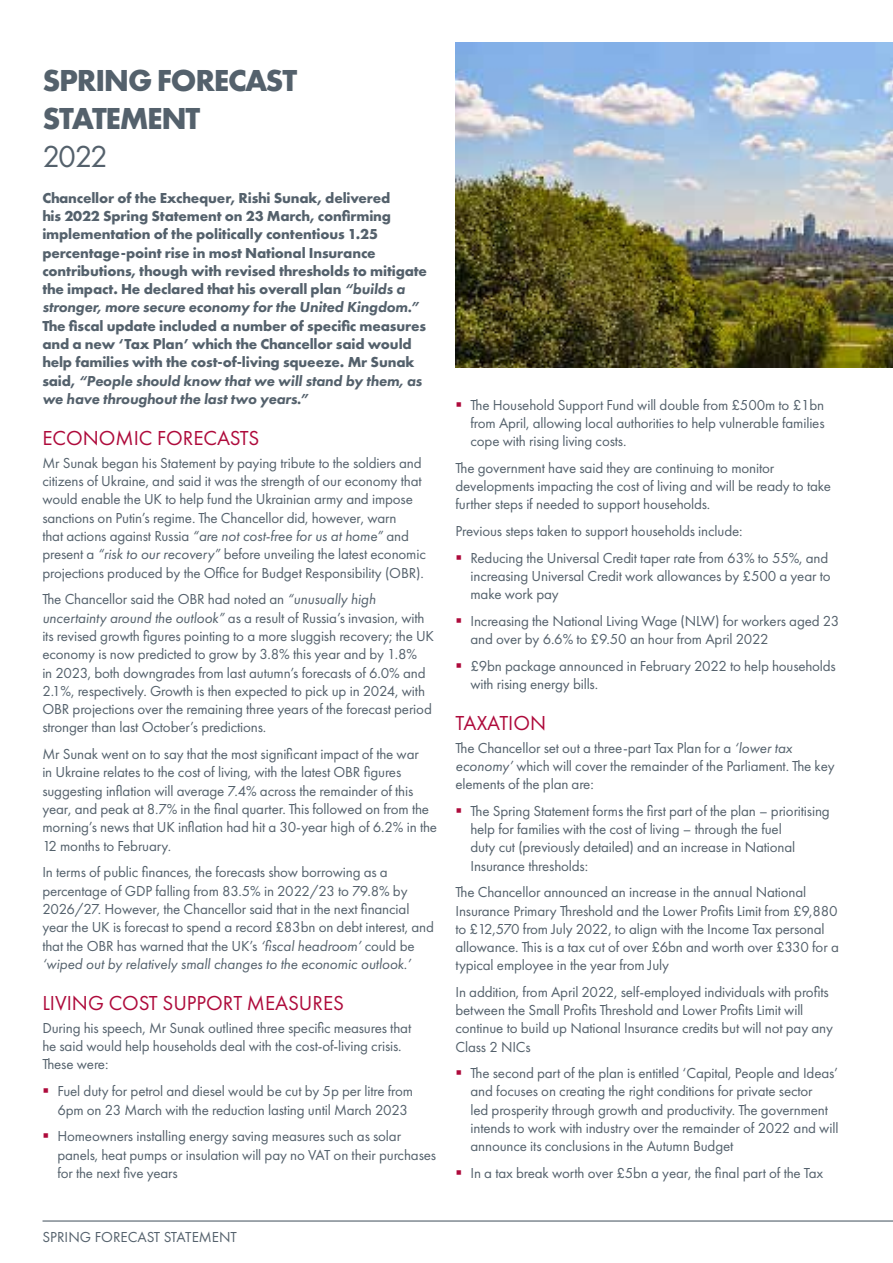
<style>
.page{position:relative;width:893px;height:1263px;background:#fff}
.page>*{position:absolute;margin:0;border:0;box-sizing:border-box;transform-origin:0 0}
.t1{font:700 31.5px/37.8px "Futura PT";letter-spacing:-.04em;color:#54616c}
.t2{font:31.5px "Futura PT";color:#54616c}
.t3{font:21px "Futura PT";color:#ae0a3b}
.t4{font:15px/18.3px "Futura PT";letter-spacing:-.01em;color:#54616c}
.t5{font:700 15px/18.3px "Futura PT";letter-spacing:-.01em;color:#54616c}
.s1{font-weight:800;font-style:italic}
.s2{font-style:italic}
</style>
<div class="page">
<hr style="left:43px;top:1220px;width:850px;height:1px;background:#54616c">
<img style="left:455px;top:43px;width:438px;height:324px">
<h1 class="t1" style="left:42px;top:61px;width:256px">SPRING FORECAST<br>STATEMENT</h1>
<h1 class="t2" style="left:42px;top:137px;width:67px">2022</h1>
<p class="t5" style="left:42px;top:188px;width:386px">Chancellor of the Exchequer, Rishi Sunak, delivered<br>his 2022 Spring Statement on 23 March, confirming implementation of the politically contentious 1.25 percentage-point rise in most National Insurance contributions, though with revised thresholds to mitigate the impact. He declared that his overall plan <span class="s1">“builds a stronger, more secure economy for the United Kingdom.”</span></p>
<p class="t5" style="left:42px;top:316px;width:385px">The fiscal update included a number of specific measures and a new ‘Tax Plan’ which the Chancellor said would help families with the cost-of-living squeeze. Mr Sunak said, <span class="s1">“People should know that we will stand by them, as we have throughout the last two years.”</span></p>
<h2 class="t3" style="left:42px;top:426px;width:218px">ECONOMIC FORECASTS</h2>
<p class="t4" style="left:42px;top:454px;width:385px">Mr Sunak began his Statement by paying tribute to the soldiers and citizens of Ukraine, and said it was the strength of our economy that would enable the UK to help fund the Ukrainian army and impose sanctions on Putin’s regime. The Chancellor did, however, warn<br>that actions against Russia <span class="s2">“are not cost-free for us at home”</span> and present a <span class="s2">“risk to our recovery”</span> before unveiling the latest economic projections produced by the Office for Budget Responsibility (OBR).</p>
<p class="t4" style="left:42px;top:590px;width:393px">The Chancellor said the OBR had noted an <span class="s2">“unusually high uncertainty around the outlook”</span> as a result of Russia’s invasion, with its revised growth figures pointing to a more sluggish recovery; the UK economy is now predicted to grow by 3.8% this year and by 1.8%<br>in 2023, both downgrades from last autumn’s forecasts of 6.0% and 2.1%, respectively. Growth is then expected to pick up in 2024, with OBR projections over the remaining three years of the forecast period stronger than last October’s predictions.</p>
<p class="t4" style="left:42px;top:745px;width:396px">Mr Sunak went on to say that the most significant impact of the war<br>in Ukraine relates to the cost of living, with the latest OBR figures suggesting inflation will average 7.4% across the remainder of this year, and peak at 8.7% in the final quarter. This followed on from the morning’s news that UK inflation had hit a 30-year high of 6.2% in the 12 months to February.</p>
<p class="t4" style="left:42px;top:863px;width:393px">In terms of public finances, the forecasts show borrowing as a percentage of GDP falling from 83.5% in 2022/23 to 79.8% by 2026/27. However, the Chancellor said that in the next financial year the UK is forecast to spend a record £83bn on debt interest, and that the OBR has warned that the UK’s <span class="s2">‘fiscal headroom’</span> could be <span class="s2">‘wiped out by relatively small changes to the economic outlook.’</span></p>
<h2 class="t3" style="left:42px;top:991px;width:303px">LIVING COST SUPPORT MEASURES</h2>
<p class="t4" style="left:42px;top:1019px;width:370px">During his speech, Mr Sunak outlined three specific measures that he said would help households deal with the cost-of-living crisis.<br>These were:</p>
<p class="t4" style="left:57px;top:1082px;width:357px">Fuel duty for petrol and diesel would be cut by 5p per litre from<br>6pm on 23 March with the reduction lasting until March 2023</p>
<p class="t4" style="left:57px;top:1127px;width:380px">Homeowners installing energy saving measures such as solar panels, heat pumps or insulation will pay no VAT on their purchases for the next five years</p>
<p class="t4" style="left:470px;top:396px;width:356px;text-align:justify">The Household Support Fund will double from £500m to £1bn from April, allowing local authorities to help vulnerable families cope with rising living costs.</p>
<p class="t4" style="left:455px;top:459px;width:377px">The government have said they are continuing to monitor developments impacting the cost of living and will be ready to take further steps if needed to support households.</p>
<p class="t4" style="left:470px;top:518px;width:359px;line-height:26.7px;text-indent:-15px">Previous steps taken to support households include:<br>Reducing the Universal Credit taper rate from 63% to 55%, and</p>
<p class="t4" style="left:470px;top:567px;width:362px">increasing Universal Credit work allowances by £500 a year to make work pay</p>
<p class="t4" style="left:470px;top:612px;width:370px">Increasing the National Living Wage (NLW) for workers aged 23 and over by 6.6% to £9.50 an hour from April 2022</p>
<p class="t4" style="left:470px;top:657px;width:367px">£9bn package announced in February 2022 to help households with rising energy bills.</p>
<h2 class="t3" style="left:456px;top:711px;width:92px">TAXATION</h2>
<p class="t4" style="left:455px;top:739px;width:381px">The Chancellor set out a three-part Tax Plan for a <span class="s2">‘lower tax economy’</span> which will cover the remainder of the Parliament. The key elements of the plan are:</p>
<p class="t4" style="left:470px;top:802px;width:361px">The Spring Statement forms the first part of the plan – prioritising help for families with the cost of living – through the fuel<br>duty cut (previously detailed) and an increase in National Insurance thresholds:</p>
<p class="t4" style="left:455px;top:883px;width:385px">The Chancellor announced an increase in the annual National Insurance Primary Threshold and the Lower Profits Limit from £9,880 to £12,570 from July 2022, to align with the Income Tax personal allowance. This is a tax cut of over £6bn and worth over £330 for a typical employee in the year from July</p>
<p class="t4" style="left:455px;top:983px;width:379px">In addition, from April 2022, self-employed individuals with profits between the Small Profits Threshold and Lower Profits Limit will continue to build up National Insurance credits but will not pay any Class 2 NICs</p>
<p class="t4" style="left:470px;top:1064px;width:369px">The second part of the plan is entitled ‘Capital, People and Ideas’ and focuses on creating the right conditions for private sector<br>led prosperity through growth and productivity. The government intends to work with industry over the remainder of 2022 and will announce its conclusions in the Autumn Budget</p>
<p class="t4" style="left:470px;top:1163px;width:354px">In a tax break worth over £5bn a year, the final part of the Tax</p>
<p class="t4" style="left:43px;top:1227px;width:196px">SPRING FORECAST STATEMENT</p>
</div>
